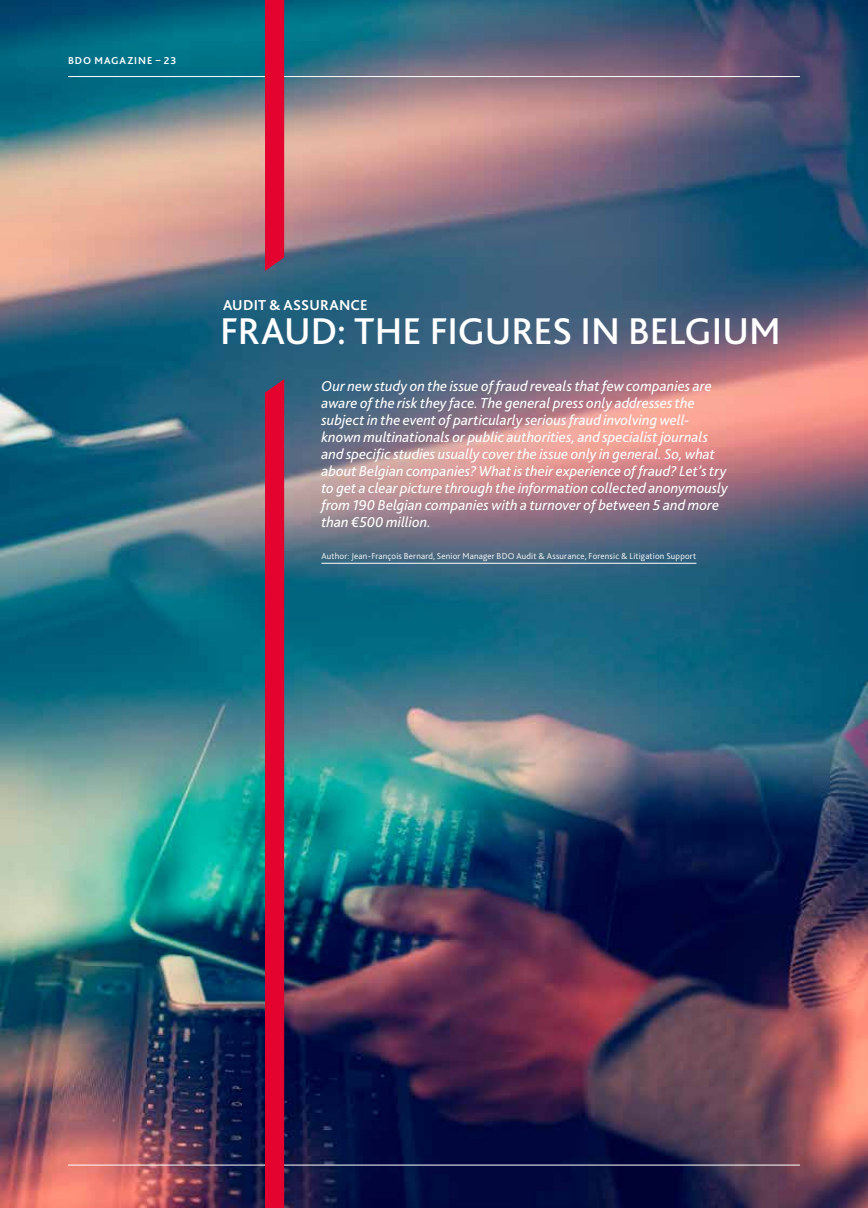
<style>
.page{position:relative;width:868px;height:1208px;background:#fff}
.page>*{position:absolute;margin:0;border:0;box-sizing:border-box;transform-origin:0 0}
.t1{font:500 39px "Bliss 2";color:#fff}
.t2{font:italic 15px/17px "Bliss 2";letter-spacing:.005em;color:#fff}
.t3{font:700 15px "Bliss 2";letter-spacing:.015em;color:#fff}
.t4{font:700 10.5px "Bliss 2";letter-spacing:.09em;color:#fff}
.t5{font:300 9px "Bliss 2";letter-spacing:.02em;color:#fff}
</style>
<div class="page">
<img style="left:0;top:0;width:867px;height:1208px">
<hr style="left:321px;top:563px;width:375px;height:1px;background:#fff">
<hr style="left:68px;top:1164px;width:731px;height:1px;background:#fff">
<hr style="left:68px;top:76px;width:731px;height:1px;background:#fff">
<div style="left:265px;top:0;width:19px;height:271px;background:#e4032e"></div>
<div style="left:265px;top:379px;width:19px;height:829px;background:#e4032e"></div>
<p class="t4" style="left:68px;top:54px;width:110px">BDO MAGAZINE – 23</p>
<p class="t3" style="left:223px;top:295px;width:146px">AUDIT &amp; ASSURANCE</p>
<h1 class="t1" style="left:220px;top:307px;width:562px">FRAUD: THE FIGURES IN BELGIUM</h1>
<p class="t2" style="left:321px;top:377px;width:408px">Our new study on the issue of fraud reveals that few companies are aware of the risk they face. The general press only addresses the subject in the event of particularly serious fraud involving well&shy;known multinationals or public authorities, and specialist journals and specific studies usually cover the issue only in general. So, what about Belgian companies? What is their experience of fraud? Let’s try to get a clear picture through the information collected anonymously from 190 Belgian companies with a turnover of between 5 and more than €500 million.</p>
<p class="t5" style="left:321px;top:550px;width:376px">Author: Jean-François Bernard, Senior Manager BDO Audit &amp; Assurance, Forensic &amp; Litigation Support</p>
</div>
